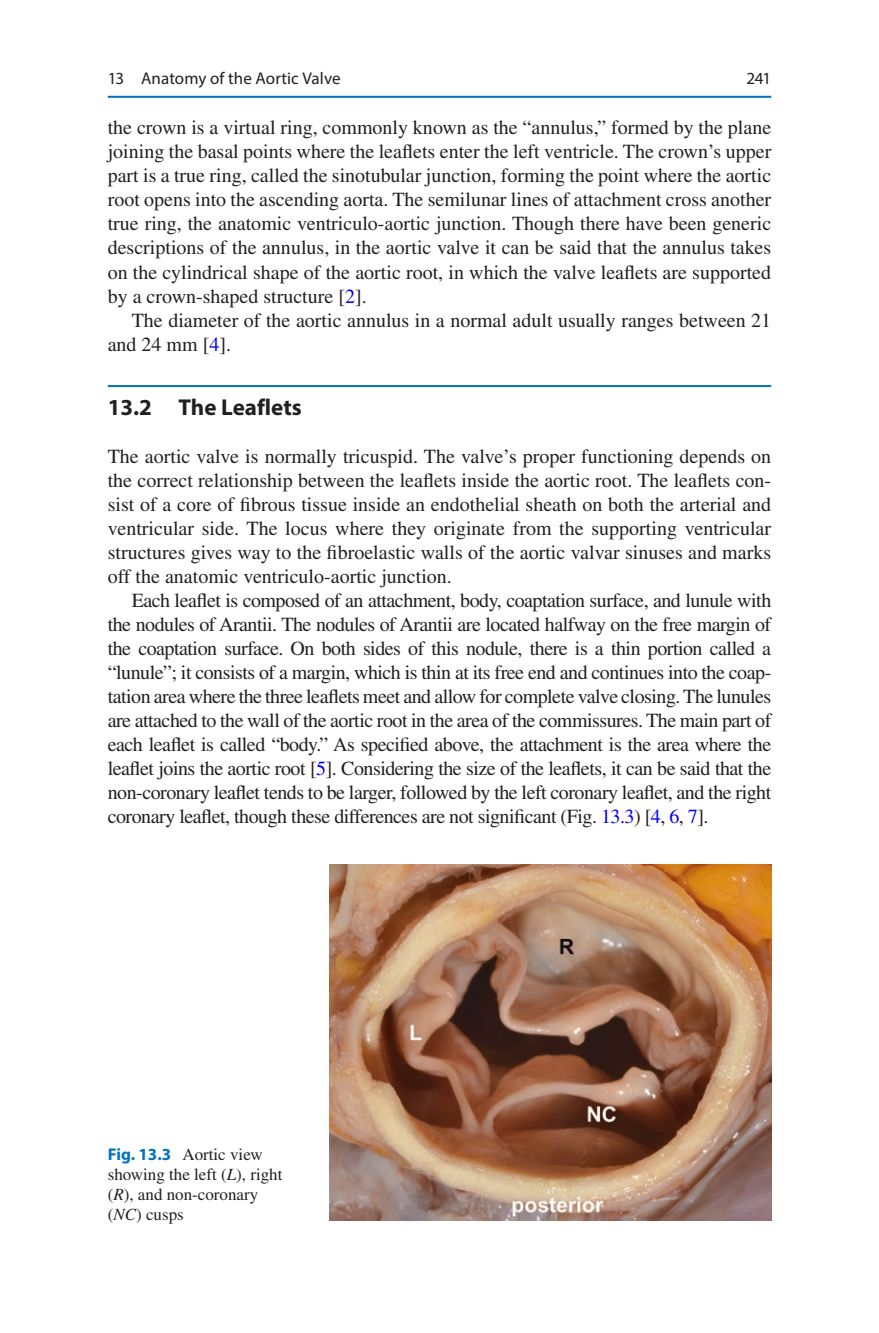
<style>
.page{position:relative;width:879px;height:1333px;background:#fff}
.page>*{position:absolute;margin:0;border:0;box-sizing:border-box;transform-origin:0 0}
.t1{font:700 23px "Gnhgrv Myriad Pro";color:#231f20}
.t2{font:20px/24px "Gnvyxm Times LT Std";color:#231f20;text-align:justify}
.t3{font:17px/20px "Gnvyxm Times LT Std";color:#231f20}
.t4{font:17px "Htlxyb Myriad Pro";letter-spacing:.005em;color:#231f20}
.s1{color:#0000fa}
.s2{font-family:"Gnhgrv Myriad Pro";font-weight:700;color:#0073bc}
.s3{font-family:"Kdlftx Times LT Std";font-style:italic}
</style>
<div class="page">
<hr style="left:108px;top:385px;width:663px;height:2px;background:#0073bc">
<img style="left:329px;top:864px;width:442px;height:355px">
<hr style="left:108px;top:96px;width:663px;height:2px;background:#0073bc">
<p class="t4" style="left:108px;top:68px;width:234px">13 Anatomy of the Aortic Valve</p>
<p class="t4" style="left:746px;top:68px;width:26px">241</p>
<p class="t2" style="left:108px;top:116px;width:665px">the crown is a virtual ring, commonly known as the “annulus,” formed by the plane joining the basal points where the leaflets enter the left ventricle. The crown’s upper part is a true ring, called the sinotubular junction, forming the point where the aortic root opens into the ascending aorta. The semilunar lines of attachment cross another true ring, the anatomic ventriculo-aortic junction. Though there have been generic descriptions of the annulus, in the aortic valve it can be said that the annulus takes on the cylindrical shape of the aortic root, in which the valve leaflets are supported by a crown-shaped structure [<span class="s1">2</span>].</p>
<p class="t2" style="left:108px;top:308px;width:665px;text-indent:24px">The diameter of the aortic annulus in a normal adult usually ranges between 21 and 24 mm [<span class="s1">4</span>].</p>
<p class="t1" style="left:108px;top:392px;width:196px">13.2 The Leaflets</p>
<p class="t2" style="left:108px;top:444px;width:665px">The aortic valve is normally tricuspid. The valve’s proper functioning depends on the correct relationship between the leaflets inside the aortic root. The leaflets con&shy;sist of a core of fibrous tissue inside an endothelial sheath on both the arterial and ventricular side. The locus where they originate from the supporting ventricular structures gives way to the fibroelastic walls of the aortic valvar sinuses and marks off the anatomic ventriculo-aortic junction.</p>
<p class="t2" style="left:108px;top:588px;width:665px;text-indent:24px">Each leaflet is composed of an attachment, body, coaptation surface, and lunule with the nodules of Arantii. The nodules of Arantii are located halfway on the free margin of the coaptation surface. On both sides of this nodule, there is a thin portion called a “lunule”; it consists of a margin, which is thin at its free end and continues into the coap&shy;tation area where the three leaflets meet and allow for complete valve closing. The lunules are attached to the wall of the aortic root in the area of the commissures. The main part of each leaflet is called “body.” As specified above, the attachment is the area where the leaflet joins the aortic root [<span class="s1">5</span>]. Considering the size of the leaflets, it can be said that the non-coronary leaflet tends to be larger, followed by the left coronary leaflet, and the right coronary leaflet, though these differences are not significant (Fig. <span class="s1">13.3</span>) [<span class="s1">4</span>, <span class="s1">6</span>, <span class="s1">7</span>].</p>
<p class="t3" style="left:108px;top:1144px;width:176px"><span class="s2">Fig. 13.3</span> Aortic view showing the left (<span class="s3">L</span>), right (<span class="s3">R</span>), and non-coronary (<span class="s3">NC</span>) cusps</p>
</div>
